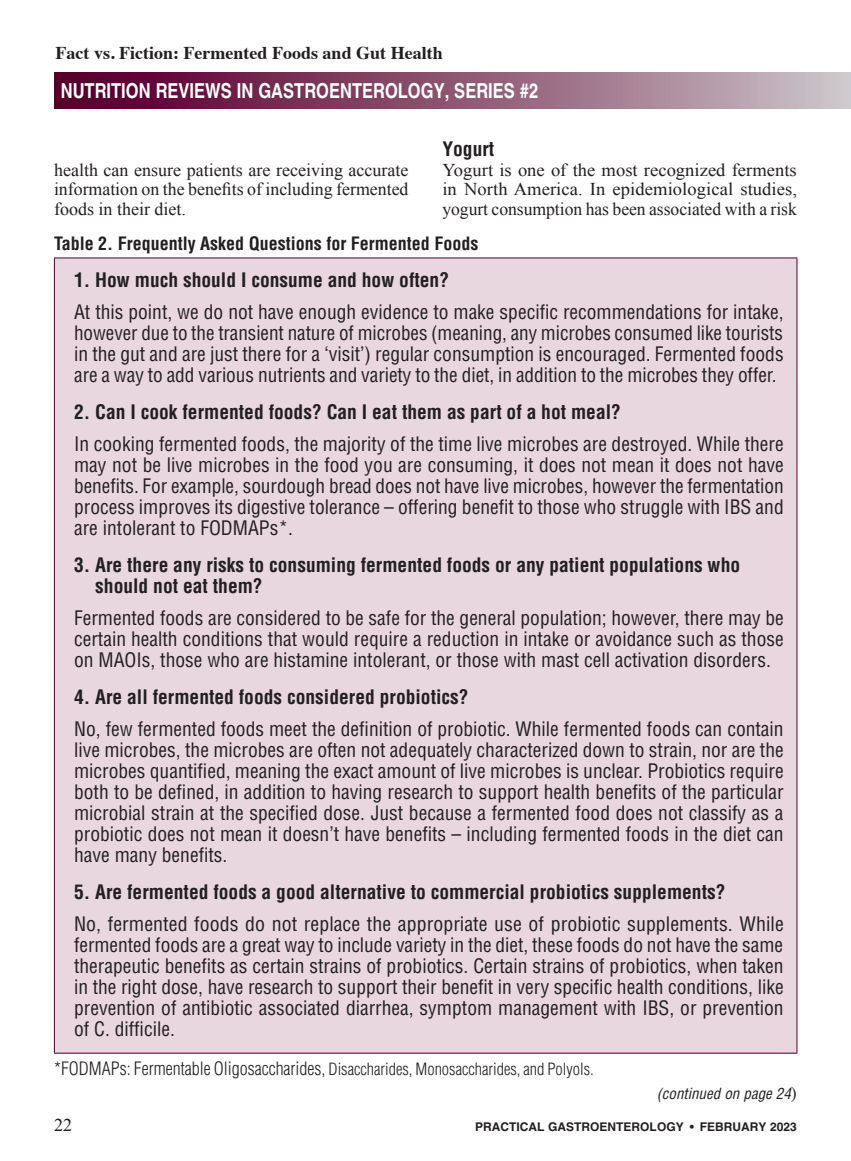
<style>
.page{position:relative;width:851px;height:1161px;background:#fff}
.page>*{position:absolute;margin:0;border:0;box-sizing:border-box;transform-origin:0 0}
.t1{font:700 20.7px "Helvetica";color:#fff;scale:.8 1}
.A_Table_type{font:condensed 19.5px/21px "Helvetica";color:#231f20;text-align:justify}
.A_table_header{font:condensed 19.5px/21px "Helvetica";color:#231f20;text-align:justify}
.A_table_header-2{font:700 condensed 19.5px/21px "Helvetica";color:#231f20}
.A_Subhead_first_line{font:700 condensed 19.5px "Helvetica";color:#231f20}
.A_Body_Copy-1st_P{font:18px/19.5px "Times New Roman";color:#231f20;text-align:justify}
.A_table_header-3{font:700 condensed 18px "Helvetica";color:#231f20}
.t2{font:700 18px "Times";color:#231f20}
.A_Figure_Paragraph_S{font:300 condensed 16.5px "Helvetica LT Std";color:#231f20}
.t3{font:italic condensed 15px "Helvetica";color:#231f20}
.t4{font:700 12px "Helvetica";color:#231f20}
.s1{font-size:18px}
.s2{font-family:"Times";font-style:normal;font-stretch:normal;font-size:18px}
</style>
<div class="page">
<div style="left:54px;top:73px;width:796px;height:36px;background:linear-gradient(to right,#540024,#cac2c6)"></div>
<div style="left:54px;top:258px;width:742px;height:795px;background:#e9d7e0"></div>
<hr style="left:54px;top:258px;width:743px;height:1px;background:#540028">
<hr style="left:54px;top:258px;width:1px;height:795px;background:#540028">
<hr style="left:796px;top:258px;width:1px;height:795px;background:#540028">
<hr style="left:54px;top:1053px;width:743px;height:1px;background:#540028">
<p class="t2" style="left:56px;top:35px;width:388px">Fact vs. Fiction: Fermented Foods and Gut Health</p>
<p class="t1" style="left:61px;top:78px;width:598px">NUTRITION REVIEWS IN GASTROENTEROLOGY, SERIES #2</p>
<p class="A_Body_Copy-1st_P" style="left:54px;top:159px;width:356px">health can ensure patients are receiving accurate information on the benefits of including fermented foods in their diet.</p>
<p class="A_Subhead_first_line" style="left:442px;top:137px;width:54px">Yogurt</p>
<p class="A_Body_Copy-1st_P" style="left:442px;top:159px;width:356px">Yogurt is one of the most recognized ferments in North America. In epidemiological studies, yogurt consumption has been associated with a risk</p>
<p class="A_table_header-3" style="left:54px;top:233px;width:426px">Table 2. Frequently Asked Questions for Fermented Foods</p>
<p class="A_table_header-2" style="left:74px;top:269px;width:376px">1. How much should I consume and how often?</p>
<p class="A_Table_type" style="left:74px;top:301px;width:711px">At this point, we do not have enough evidence to make specific recommendations for intake, however due to the transient nature of microbes (meaning, any microbes consumed like tourists in the gut and are just there for a ‘visit’) regular consumption is encouraged. Fermented foods are a way to add various nutrients and variety to the diet, in addition to the microbes they offer.</p>
<p class="A_table_header-2" style="left:74px;top:401px;width:548px">2. Can I cook fermented foods? Can I eat them as part of a hot meal?</p>
<p class="A_table_header" style="left:74px;top:433px;width:711px">In cooking fermented foods, the majority of the time live microbes are destroyed. While there may not be live microbes in the food you are consuming, it does not mean it does not have benefits. For example, sourdough bread does not have live microbes, however the fermentation process improves its digestive tolerance – offering benefit to those who struggle with IBS and are intolerant to FODMAPs*.</p>
<p class="A_table_header-2" style="left:95px;top:554px;width:646px;text-indent:-21px">3. Are there any risks to consuming fermented foods or any patient populations who should not eat them?</p>
<p class="A_table_header" style="left:74px;top:607px;width:711px">Fermented foods are considered to be safe for the general population; however, there may be certain health conditions that would require a reduction in intake or avoidance such as those on MAOIs, those who are histamine intolerant, or those with mast cell activation disorders.</p>
<p class="A_table_header-2" style="left:74px;top:686px;width:396px">4. Are all fermented foods considered probiotics?</p>
<p class="A_Table_type" style="left:74px;top:718px;width:711px">No, few fermented foods meet the definition of probiotic. While fermented foods can contain live microbes, the microbes are often not adequately characterized down to strain, nor are the microbes quantified, meaning the exact amount of live microbes is unclear. Probiotics require both to be defined, in addition to having research to support health benefits of the particular microbial strain at the specified dose. Just because a fermented food does not classify as a probiotic does not mean it doesn’t have benefits – including fermented foods in the diet can have many benefits.</p>
<p class="A_table_header-2" style="left:74px;top:881px;width:653px">5. Are fermented foods a good alternative to commercial probiotics supplements?</p>
<p class="A_Table_type" style="left:74px;top:913px;width:711px">No, fermented foods do not replace the appropriate use of probiotic supplements. While fermented foods are a great way to include variety in the diet, these foods do not have the same therapeutic benefits as certain strains of probiotics. Certain strains of probiotics, when taken in the right dose, have research to support their benefit in very specific health conditions, like prevention of antibiotic associated diarrhea, symptom management with IBS, or prevention of C. difficile.</p>
<p class="A_Figure_Paragraph_S" style="left:54px;top:1059px;width:541px"><span class="s1">*FODMAPs: Fermentable Oligosaccharides,</span> Disaccharides, Monosaccharides, and Polyols.</p>
<p class="t3" style="left:656px;top:1084px;width:142px">(continued on page 24<span class="s2">)</span></p>
<p class="A_Body_Copy-1st_P" style="left:54px;top:1115px;width:19px">22</p>
<p class="t4" style="left:475px;top:1119px;width:323px">PRACTICAL GASTROENTEROLOGY • FEBRUARY 2023</p>
</div>
